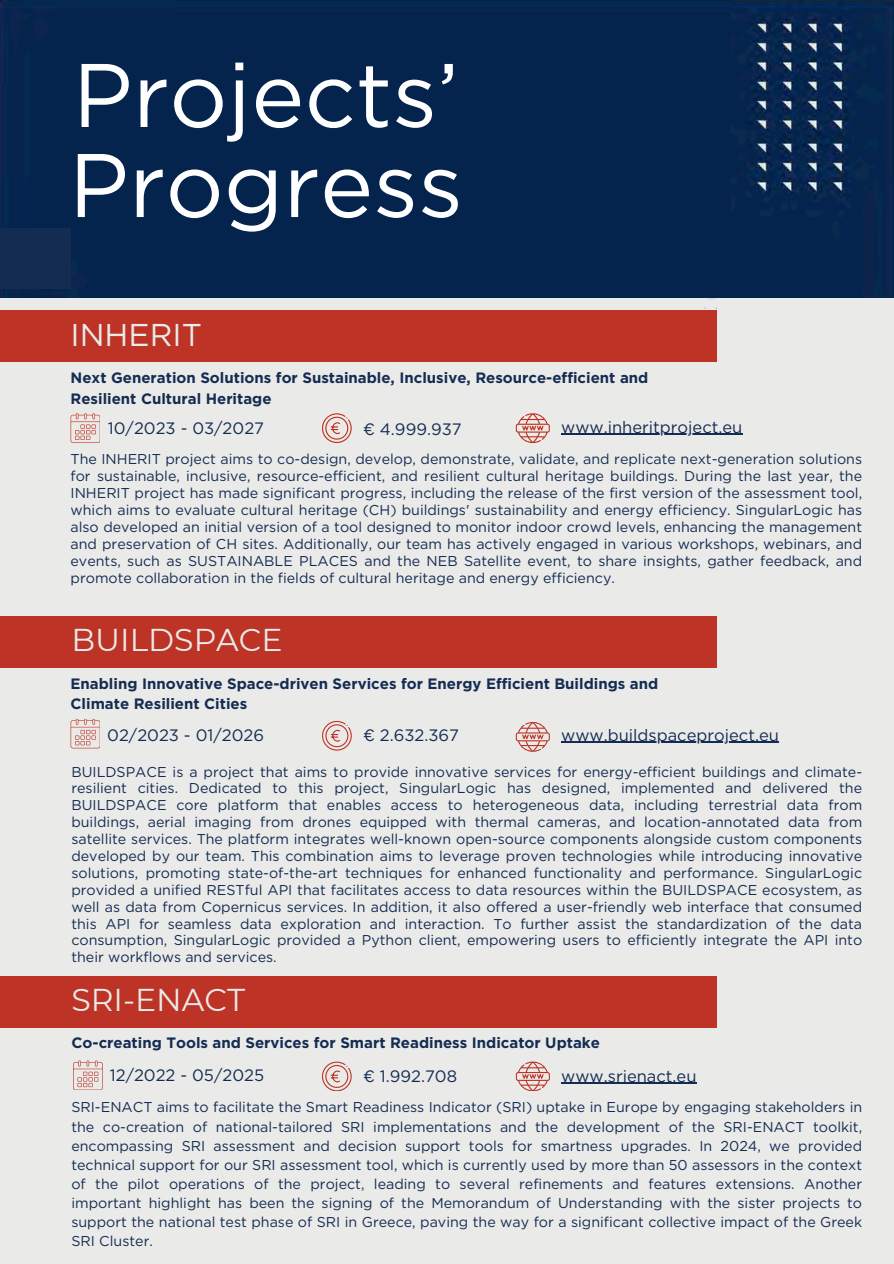
<style>
.page{position:relative;width:894px;height:1264px;background:#fff}
.page>*{position:absolute;margin:0;border:0;box-sizing:border-box;transform-origin:0 0}
.t1{font:90px/90px "Gotham";color:#fff}
.t2{font:31.5px "Montserrat";color:#eaeae9}
.t3{font:31.5px "Gotham";color:#eaeae9}
.t4{font:16.5px "Gotham";color:#152c52}
.t5{font:700 15px/20.2px "Gotham";color:#152c52}
.t6{font:14.25px/16.8px "Gotham";color:#152c52;text-align:justify}
</style>
<div class="page">
<div style="left:0;top:0;width:893px;height:1263px;background:#eaeae9"></div>
<div style="left:0;top:0;width:893px;height:297px;background:#04244e"></div>
<div style="left:0;top:310px;width:716px;height:52px;background:#bd3427"></div>
<svg style="left:704px;top:298px;width:12px;height:11px"></svg>
<svg style="left:71px;top:415px;width:29px;height:27px"></svg>
<svg style="left:71px;top:720px;width:29px;height:27px"></svg>
<svg style="left:322px;top:413px;width:29px;height:30px"></svg>
<svg style="left:322px;top:721px;width:29px;height:29px"></svg>
<svg style="left:515px;top:413px;width:34px;height:30px"></svg>
<svg style="left:515px;top:722px;width:34px;height:29px"></svg>
<svg style="left:74px;top:1062px;width:28px;height:27px"></svg>
<svg style="left:322px;top:1061px;width:29px;height:30px"></svg>
<svg style="left:515px;top:1061px;width:34px;height:30px"></svg>
<div style="left:0;top:228px;width:71px;height:61px;background:#152c52"></div>
<div style="left:0;top:616px;width:715px;height:51px;background:#bd3427"></div>
<hr style="left:561px;top:1082px;width:135px;height:2px;background:#152c52">
<hr style="left:561px;top:434px;width:181px;height:1px;background:#152c52">
<hr style="left:561px;top:741px;width:217px;height:2px;background:#152c52">
<div style="left:1px;top:975px;width:715px;height:52px;background:#bd3427"></div>
<p class="t1" style="left:69px;top:50px;width:395px">Projects’<br>Progress</p>
<h1 class="t3" style="left:71px;top:316px;width:133px">INHERIT</h1>
<h4 class="t5" style="left:71px;top:368px;width:579px">Next Generation Solutions for Sustainable, Inclusive, Resource-efficient and<br>Resilient Cultural Heritage</h4>
<h4 class="t4" style="left:108px;top:418px;width:158px">10/2023 - 03/2027</h4>
<p class="t4" style="left:363px;top:419px;width:100px">€ 4.999.937</p>
<h2 class="t4" style="left:561px;top:417px;width:183px">www.inheritproject.eu</h2>
<h2 class="t6" style="left:71px;top:451px;width:792px">The INHERIT project aims to co-design, develop, demonstrate, validate, and replicate next-generation solutions for sustainable, inclusive, resource-efficient, and resilient cultural heritage buildings. During the last year, the INHERIT project has made significant progress, including the release of the first version of the assessment tool, which aims to evaluate cultural heritage (CH) buildings' sustainability and energy efficiency. SingularLogic has also developed an initial version of a tool designed to monitor indoor crowd levels, enhancing the management and preservation of CH sites. Additionally, our team has actively engaged in various workshops, webinars, and events, such as SUSTAINABLE PLACES and the NEB Satellite event, to share insights, gather feedback, and promote collaboration in the fields of cultural heritage and energy efficiency.</h2>
<p class="t2" style="left:71px;top:621px;width:213px">BUILDSPACE</p>
<h4 class="t5" style="left:71px;top:673px;width:589px">Enabling Innovative Space-driven Services for Energy Efficient Buildings and<br>Climate Resilient Cities</h4>
<h4 class="t4" style="left:107px;top:724px;width:158px">02/2023 - 01/2026</h4>
<h3 class="t4" style="left:561px;top:724px;width:219px">www.buildspaceproject.eu</h3>
<h4 class="t6" style="left:71px;top:763px;width:792px">BUILDSPACE is a project that aims to provide innovative services for energy-efficient buildings and climate&shy;resilient cities. Dedicated to this project, SingularLogic has designed, implemented and delivered the BUILDSPACE core platform that enables access to heterogeneous data, including terrestrial data from buildings, aerial imaging from drones equipped with thermal cameras, and location-annotated data from satellite services. The platform integrates well-known open-source components alongside custom components developed by our team. This combination aims to leverage proven technologies while introducing innovative solutions, promoting state-of-the-art techniques for enhanced functionality and performance. SingularLogic provided a unified RESTful API that facilitates access to data resources within the BUILDSPACE ecosystem, as well as data from Copernicus services. In addition, it also offered a user-friendly web interface that consumed this API for seamless data exploration and interaction. To further assist the standardization of the data consumption, SingularLogic provided a Python client, empowering users to efficiently integrate the API into their workflows and services.</h4>
<p class="t4" style="left:363px;top:724px;width:98px">€ 2.632.367</p>
<h2 class="t2" style="left:71px;top:980px;width:175px">SRI-ENACT</h2>
<p class="t5" style="left:71px;top:1032px;width:530px">Co-creating Tools and Services for Smart Readiness Indicator Uptake</p>
<h3 class="t4" style="left:110px;top:1064px;width:156px">12/2022 - 05/2025</h3>
<h4 class="t4" style="left:363px;top:1065px;width:96px">€ 1.992.708</h4>
<p class="t4" style="left:561px;top:1065px;width:137px">www.srienact.eu</p>
<h3 class="t6" style="left:71px;top:1097px;width:792px;line-height:19px">SRI-ENACT aims to facilitate the Smart Readiness Indicator (SRI) uptake in Europe by engaging stakeholders in the co-creation of national-tailored SRI implementations and the development of the SRI-ENACT toolkit, encompassing SRI assessment and decision support tools for smartness upgrades. In 2024, we provided technical support for our SRI assessment tool, which is currently used by more than 50 assessors in the context of the pilot operations of the project, leading to several refinements and features extensions. Another important highlight has been the signing of the Memorandum of Understanding with the sister projects to support the national test phase of SRI in Greece, paving the way for a significant collective impact of the Greek SRI Cluster.</h3>
</div>
